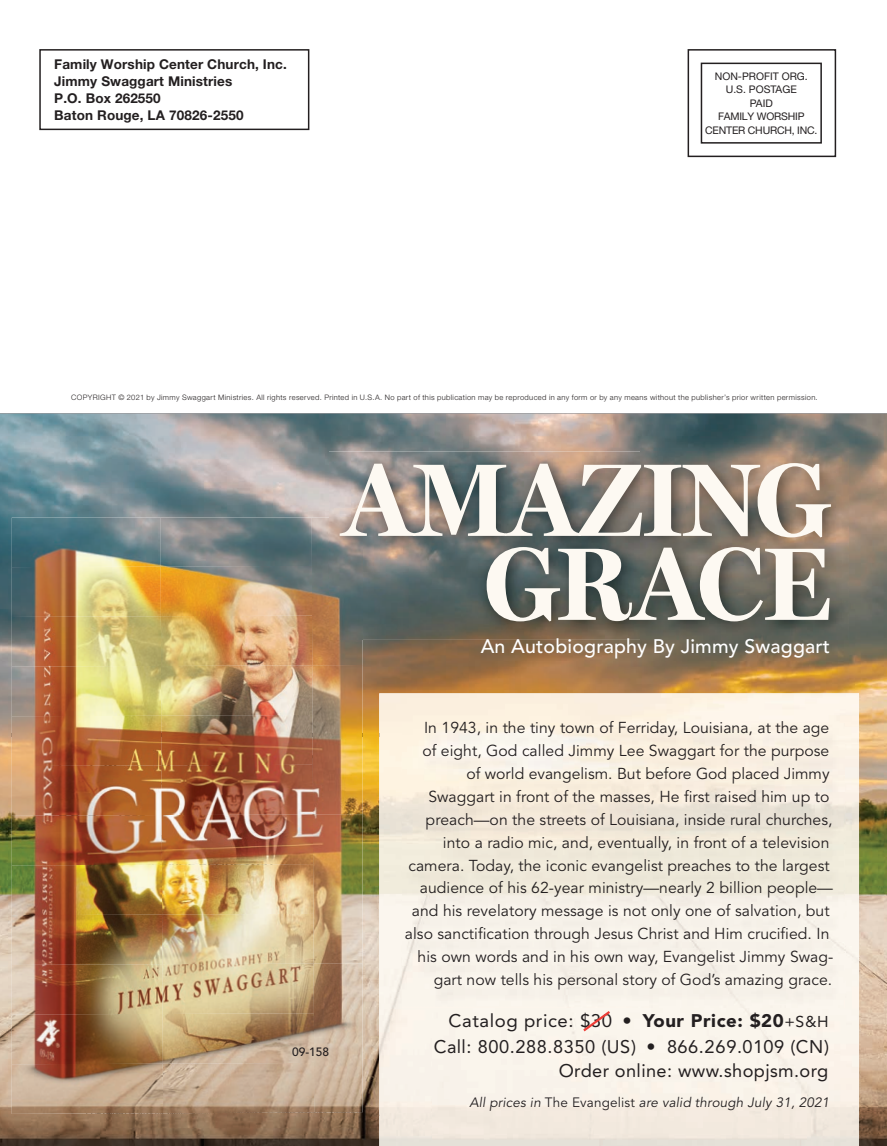
<style>
.page{position:relative;width:887px;height:1146px;background:#fff}
.page>*{position:absolute;margin:0;border:0;box-sizing:border-box;transform-origin:0 0}
.t1{font:700 104.1px "Miller Display";color:#fdf9f2}
.t2{font:500 19.5px "Avenir LT Std";letter-spacing:.01em;color:#fff}
.t3{font:18.15px/24.8px "Avenir LT Std";letter-spacing:.03em;color:#231f20;text-align:right}
.t4{font:15.75px/22.8px "Avenir LT Std";letter-spacing:.005em;color:#231f20;text-align:right}
.t5{font:700 13.5px/17.2px "Helvetica Neue LT Std";letter-spacing:.01em;color:#231f20}
.t6{font:italic 13.5px "Avenir LT Std";letter-spacing:.01em;color:#231f20}
.t7{font:500 12px "Avenir LT Std";color:#231f20}
.t8{font:10.5px/13.5px "Helvetica Neue LT Std";letter-spacing:-.02em;color:#231f20;text-align:center}
.t9{font:300 7.5px "Helvetica Neue LT Std";letter-spacing:.05em;color:#231f20}
.s1{font-style:inherit}
.s2{font-weight:900}
.s3{font-size:15.6px}
.s4{font-style:normal}
</style>
<div class="page">
<div style="left:39px;top:49px;width:270px;height:81px;border:2px solid #231f20"></div>
<div style="left:687px;top:49px;width:149px;height:108px;border:2px solid #231f20"></div>
<div style="left:700px;top:63px;width:122px;height:81px;border:2px solid #231f20"></div>
<hr style="left:0;top:413px;width:887px;height:1px;background:#939598">
<img style="left:0;top:414px;width:887px;height:732px">
<img style="left:12px;top:517px;width:299px;height:98px">
<img style="left:311px;top:517px;width:51px;height:297px">
<img style="left:12px;top:615px;width:300px;height:50px">
<img style="left:12px;top:665px;width:301px;height:99px">
<img style="left:12px;top:764px;width:301px;height:50px">
<img style="left:12px;top:814px;width:301px;height:149px">
<img style="left:313px;top:814px;width:49px;height:298px">
<img style="left:12px;top:963px;width:302px;height:151px">
<img style="left:329px;top:451px;width:519px;height:188px">
<img style="left:329px;top:517px;width:33px;height:122px">
<img style="left:379px;top:693px;width:480px;height:51px">
<img style="left:379px;top:744px;width:53px;height:402px">
<img style="left:806px;top:744px;width:53px;height:402px">
<img style="left:432px;top:1008px;width:374px;height:138px">
<svg style="left:581px;top:1009px;width:31px;height:24px"></svg>
<img style="left:402px;top:724px;width:442px;height:284px">
<p class="t5" style="left:54px;top:55px;width:234px">Family Worship Center Church, Inc.<br>Jimmy Swaggart Ministries<br>P.O. Box 262550<br>Baton Rouge, LA 70826-2550</p>
<p class="t8" style="left:705px;top:69px;width:114px">NON-PROFIT ORG.<br>U.S. POSTAGE<br>PAID<br>FAMILY WORSHIP<br>CENTER CHURCH, INC.</p>
<p class="t9" style="left:71px;top:393px;width:748px">COPYRIGHT © 2021 by Jimmy Swaggart Ministries. All rights reserved. Printed in U.S.A. No part of this publication may be reproduced in any form or by any means without the publisher’s prior written permission.</p>
<h1 class="t1" style="left:343px;top:437px;width:488px">AMAZING</h1>
<h1 class="t1" style="left:484px;top:521px;width:347px">GRACE</h1>
<p class="t2" style="left:480px;top:635px;width:351px">An Autobiography By Jimmy Swaggart</p>
<p class="t7" style="left:292px;top:1045px;width:39px">09-158</p>
<p class="t4" style="left:405px;top:717px;width:430px">In 1943, in the tiny town of Ferriday, Louisiana, at the age<br>of eight, God called Jimmy Lee Swaggart for the purpose<br>of world evangelism. But before God placed Jimmy Swaggart in front of the masses, He first raised him up to preach—on the streets of Louisiana, inside rural churches, into a radio mic, and, eventually, in front of a television camera. Today, the iconic evangelist preaches to the largest audience of his 62-year ministry—nearly 2 billion people— and his revelatory message is not only one of salvation, but also sanctification through Jesus Christ and Him crucified. In his own words and in his own way, Evangelist Jimmy Swag&shy;gart now tells his personal story of God’s amazing grace.</p>
<p class="t3" style="left:433px;top:1008px;width:397px">Catalog price: $30 <span class="s1">•</span> <span class="s2">Your Price: $20</span><span class="s3">+S&amp;H<br></span>Call: 800.288.8350 (US) • 866.269.0109 (CN)<br>Order online: www.shopjsm.org</p>
<p class="t6" style="left:469px;top:1094px;width:361px">All prices in <span class="s4">The Evangelist</span> are valid through July 31, 2021</p>
</div>
